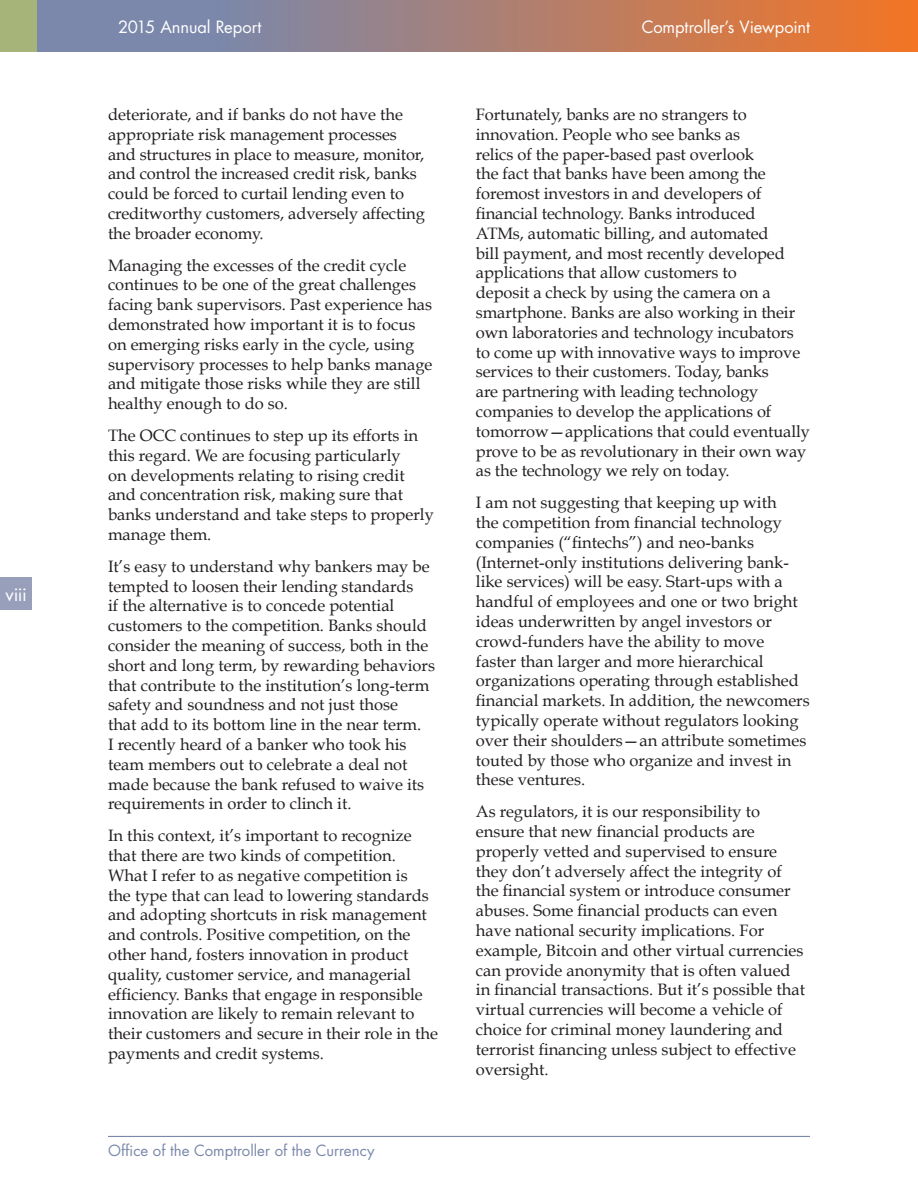
<style>
.page{position:relative;width:918px;height:1188px;background:#fff}
.page>*{position:absolute;margin:0;border:0;box-sizing:border-box;transform-origin:0 0}
.t1{font:18px "Futura Std";color:#fff}
.t2{font:16.5px/19.8px "Book Antiqua";color:#231f20}
.t3{font:16.5px "Futura Std";letter-spacing:-.005em;color:#fff}
.t4{font:15px "Futura Std";color:#7b88ab}
</style>
<div class="page">
<svg style="left:37px;top:0;width:881px;height:52px;background:#aa8074"></svg>
<div style="left:0;top:0;width:37px;height:52px;background:#a6b479"></div>
<hr style="left:108px;top:1136px;width:702px;height:1px;background:#7b88ab">
<div style="left:0;top:578px;width:32px;height:32px;background:#979fbb"></div>
<p class="t1" style="left:6px;top:583px;width:23px">viii</p>
<p class="t3" style="left:118px;top:16px;width:145px">2015 Annual Report</p>
<p class="t2" style="left:108px;top:105px;width:318px">deteriorate, and if banks do not have the appropriate risk management processes and structures in place to measure, monitor, and control the increased credit risk, banks could be forced to curtail lending even to creditworthy customers, adversely affecting the broader economy.</p>
<p class="t2" style="left:108px;top:255px;width:326px">Managing the excesses of the credit cycle continues to be one of the great challenges facing bank supervisors. Past experience has demonstrated how important it is to focus on emerging risks early in the cycle, using supervisory processes to help banks manage and mitigate those risks while they are still healthy enough to do so.</p>
<p class="t2" style="left:108px;top:426px;width:327px">The OCC continues to step up its efforts in this regard. We are focusing particularly<br>on developments relating to rising credit and concentration risk, making sure that banks understand and take steps to properly manage them.</p>
<p class="t2" style="left:108px;top:556px;width:329px">It’s easy to understand why bankers may be tempted to loosen their lending standards<br>if the alternative is to concede potential customers to the competition. Banks should consider the meaning of success, both in the short and long term, by rewarding behaviors that contribute to the institution’s long-term safety and soundness and not just those<br>that add to its bottom line in the near term.<br>I recently heard of a banker who took his team members out to celebrate a deal not made because the bank refused to waive its requirements in order to clinch it.</p>
<p class="t2" style="left:108px;top:826px;width:331px">In this context, it’s important to recognize that there are two kinds of competition.<br>What I refer to as negative competition is<br>the type that can lead to lowering standards and adopting shortcuts in risk management and controls. Positive competition, on the other hand, fosters innovation in product quality, customer service, and managerial efficiency. Banks that engage in responsible innovation are likely to remain relevant to their customers and secure in their role in the payments and credit systems.</p>
<p class="t4" style="left:108px;top:1140px;width:268px">Office of the Comptroller of the Currency</p>
<p class="t3" style="left:642px;top:16px;width:170px">Comptroller’s Viewpoint</p>
<p class="t2" style="left:476px;top:105px;width:336px">Fortunately, banks are no strangers to innovation. People who see banks as<br>relics of the paper-based past overlook<br>the fact that banks have been among the foremost investors in and developers of financial technology. Banks introduced<br>ATMs, automatic billing, and automated<br>bill payment, and most recently developed applications that allow customers to<br>deposit a check by using the camera on a smartphone. Banks are also working in their own laboratories and technology incubators to come up with innovative ways to improve services to their customers. Today, banks<br>are partnering with leading technology companies to develop the applications of tomorrow—applications that could eventually prove to be as revolutionary in their own way as the technology we rely on today.</p>
<p class="t2" style="left:476px;top:493px;width:335px">I am not suggesting that keeping up with<br>the competition from financial technology companies (“fintechs”) and neo-banks (Internet-only institutions delivering bank&shy;like services) will be easy. Start-ups with a handful of employees and one or two bright ideas underwritten by angel investors or crowd-funders have the ability to move<br>faster than larger and more hierarchical organizations operating through established financial markets. In addition, the newcomers typically operate without regulators looking over their shoulders—an attribute sometimes touted by those who organize and invest in these ventures.</p>
<p class="t2" style="left:476px;top:802px;width:331px">As regulators, it is our responsibility to ensure that new financial products are properly vetted and supervised to ensure they don’t adversely affect the integrity of the financial system or introduce consumer abuses. Some financial products can even have national security implications. For example, Bitcoin and other virtual currencies can provide anonymity that is often valued in financial transactions. But it’s possible that virtual currencies will become a vehicle of choice for criminal money laundering and terrorist financing unless subject to effective oversight.</p>
</div>
